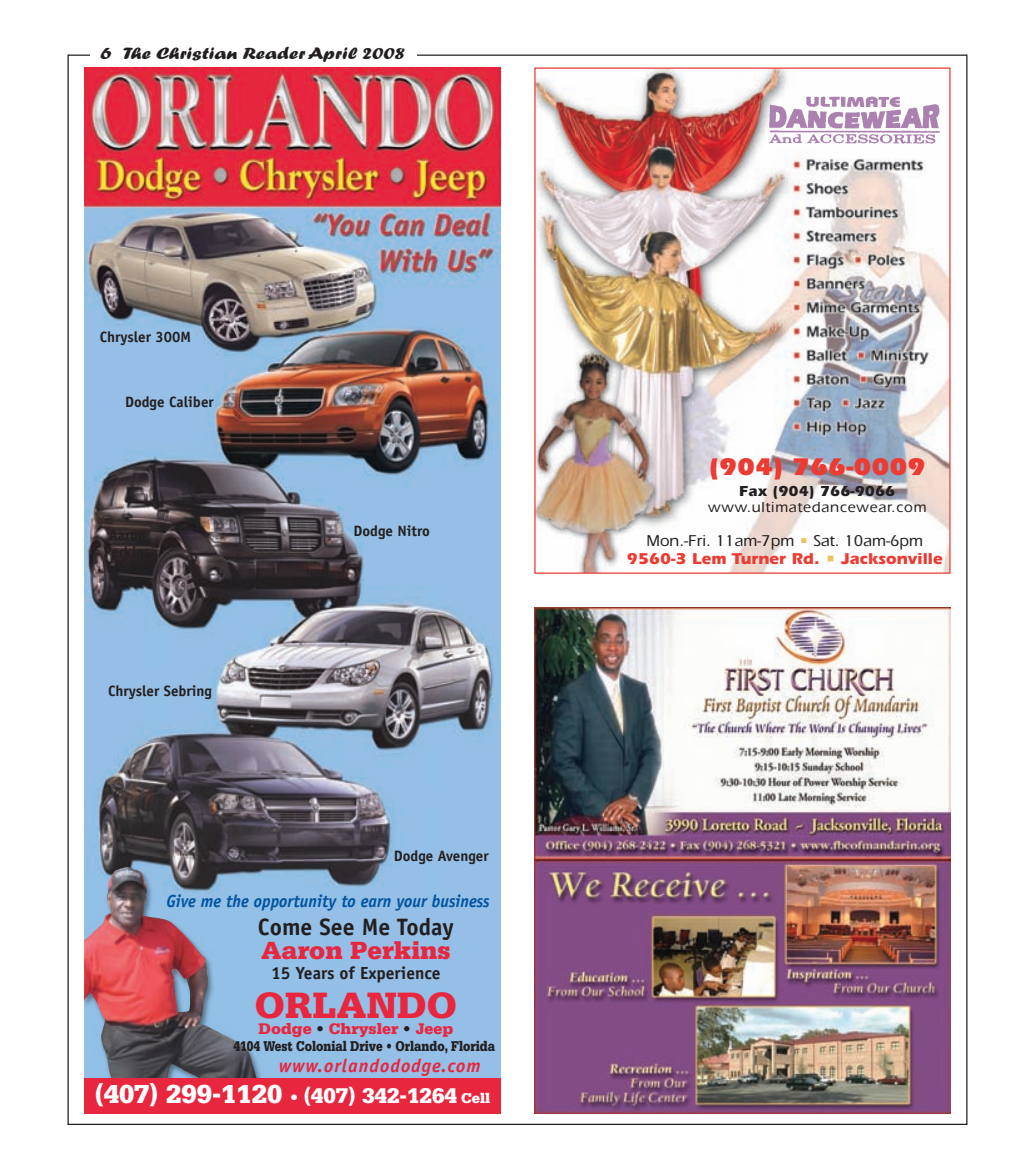
<style>
.page{position:relative;width:1035px;height:1170px;background:#fff}
.page>*{position:absolute;margin:0;border:0;box-sizing:border-box;transform-origin:0 0}
.t1{font:900 38.75px "Serifa";color:#e8263d}
.t2{font:900 27.5px "Serifa";color:#fff}
.t3{font:900 26.25px "Serifa";color:#e8263d}
.t4{font:900 25px "Itc Eras";color:#ec3b32}
.t5{font:700 23.75px "Officina Sans";color:#231f20}
.t6{font:italic 700 18.75px "Officina Sans";letter-spacing:.05em;color:#e8263d}
.t7{font:italic 700 17.5px "Officina Sans";color:#0153a0;scale:.95 1}
.t8{font:700 17.5px "Officina Sans";color:#231f20}
.t9{font:17.25px "Forte";color:#231f20;scale:1.25 1}
.t10{font:700 16.25px/17.9px "Itc Eras";color:#ec3b32;text-align:center}
.t11{font:900 16.25px "Serifa";color:#e8263d}
.t12{font:700 15px/16.5px "Officina Sans";color:#231f20;text-align:center}
.t13{font:900 15px "Serifa";color:#231f20;scale:.8 1}
.t14{font:500 15px "Itc Eras";letter-spacing:.05em;color:#231f20}
.t15{font:700 15px "Itc Eras";color:#231f20}
.s1{color:#231f20}
.s2{font-size:17.5px}
.s3{font-size:22.5px}
.s4{font-size:15px}
.s5{font-weight:500;color:#231f20}
.s6{font-weight:500;color:#edc05f}
.s7{color:#edc05f}
</style>
<div class="page">
<img style="left:84px;top:68px;width:417px;height:1011px">
<img style="left:84px;top:856px;width:219px;height:223px">
<img style="left:84px;top:867px;width:174px;height:212px">
<div style="left:84px;top:1079px;width:417px;height:35px;background:#e8263d"></div>
<img style="left:534px;top:608px;width:417px;height:506px">
<img style="left:536px;top:70px;width:413px;height:502px">
<img style="left:765px;top:90px;width:178px;height:57px">
<p class="t9" style="left:101px;top:46px;width:245px">6 The Christian Reader April 2008</p>
<p class="t12" style="left:100px;top:330px;width:93px">Chrysler 300M</p>
<p class="t12" style="left:125px;top:395px;width:90px">Dodge Caliber</p>
<p class="t12" style="left:104px;top:528px;width:48px">Aaron<br>Perkins</p>
<p class="t12" style="left:108px;top:684px;width:106px">Chrysler Sebring</p>
<p class="t12" style="left:354px;top:524px;width:78px">Dodge Nitro</p>
<p class="t12" style="left:394px;top:849px;width:96px">Dodge Avenger</p>
<p class="t7" style="left:166px;top:894px;width:342px">Give me the opportunity to earn your business</p>
<h3 class="t5" style="left:258px;top:918px;width:198px">Come See Me Today</h3>
<h3 class="t3" style="left:261px;top:941px;width:191px">Aaron Perkins</h3>
<p class="t8" style="left:271px;top:966px;width:171px">15 Years of Experience</p>
<h1 class="t1" style="left:255px;top:992px;width:204px">ORLANDO</h1>
<p class="t11" style="left:259px;top:1023px;width:196px">Dodge <span class="s1">•</span> Chrysler <span class="s1">•</span> Jeep</p>
<p class="t13" style="left:233px;top:1041px;width:329px">4104 West Colonial Drive • Orlando, Florida</p>
<p class="t6" style="left:279px;top:1058px;width:204px">www.orlandododge.com</p>
<h2 class="t2" style="left:95px;top:1084px;width:397px">(407) 299-1120 <span class="s2">•</span> <span class="s3">(407) 342-1264</span> <span class="s4">Cell</span></h2>
<h3 class="t4" style="left:709px;top:458px;width:218px">(904) 766-0009</h3>
<p class="t15" style="left:739px;top:485px;width:158px">Fax (904) 766-9066</p>
<p class="t14" style="left:708px;top:502px;width:220px">www.ultimatedancewear.com</p>
<p class="t10" style="left:627px;top:533px;width:317px"><span class="s5">Mon.-Fri. 11am-7pm</span> <span class="s6">•</span> <span class="s5">Sat. 10am-6pm<br></span>9560-3 Lem Turner Rd. <span class="s7">•</span> Jacksonville</p>
</div>
